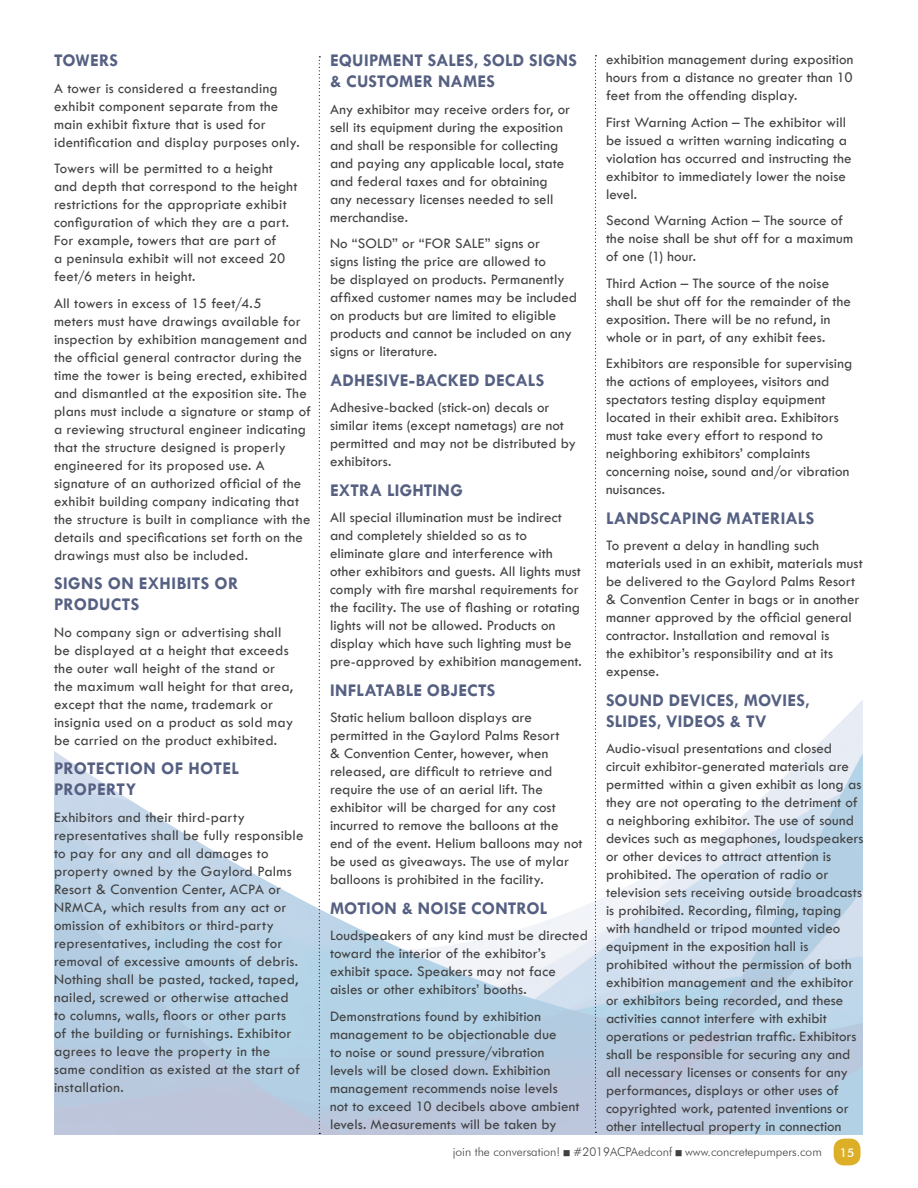
<style>
.page{position:relative;width:918px;height:1188px;background:#fff}
.page>*{position:absolute;margin:0;border:0;box-sizing:border-box;transform-origin:0 0}
.t1{font:700 18px/21px "Tw Cen";letter-spacing:.01em;color:#556082}
.t2{font:15px/18px "Tw Cen";letter-spacing:.01em;color:#414142}
.t3{font:300 12px "Futura BT";color:#414142}
.t4{font:500 12px "Futura BT";color:#fff}
</style>
<div class="page">
<div style="left:834px;top:1139px;width:27px;height:26px;background:#dcaf27;border-radius:11px"></div>
<img style="left:54px;top:700px;width:809px;height:434px">
<svg style="left:319px;top:56px;width:1px;height:1078px"></svg>
<svg style="left:595px;top:55px;width:2px;height:1078px"></svg>
<p class="t1" style="left:54px;top:50px;width:66px">TOWERS</p>
<p class="t2" style="left:54px;top:79px;width:247px">A tower is considered a freestanding exhibit component separate from the main exhibit fixture that is used for identification and display purposes only.</p>
<p class="t2" style="left:54px;top:160px;width:245px">Towers will be permitted to a height and depth that correspond to the height restrictions for the appropriate exhibit configuration of which they are a part.<br>For example, towers that are part of<br>a peninsula exhibit will not exceed 20 feet/6 meters in height.</p>
<p class="t2" style="left:54px;top:294px;width:259px">All towers in excess of 15 feet/4.5<br>meters must have drawings available for inspection by exhibition management and the official general contractor during the time the tower is being erected, exhibited and dismantled at the exposition site. The plans must include a signature or stamp of a reviewing structural engineer indicating that the structure designed is properly engineered for its proposed use. A signature of an authorized official of the exhibit building company indicating that the structure is built in compliance with the details and specifications set forth on the drawings must also be included.</p>
<p class="t1" style="left:54px;top:573px;width:186px">SIGNS ON EXHIBITS OR<br>PRODUCTS</p>
<p class="t2" style="left:54px;top:623px;width:241px">No company sign or advertising shall be displayed at a height that exceeds the outer wall height of the stand or the maximum wall height for that area, except that the name, trademark or insignia used on a product as sold may be carried on the product exhibited.</p>
<p class="t1" style="left:54px;top:758px;width:187px">PROTECTION OF HOTEL<br>PROPERTY</p>
<p class="t2" style="left:54px;top:808px;width:251px">Exhibitors and their third-party representatives shall be fully responsible to pay for any and all damages to property owned by the Gaylord Palms Resort &amp; Convention Center, ACPA or NRMCA, which results from any act or omission of exhibitors or third-party representatives, including the cost for removal of excessive amounts of debris.<br>Nothing shall be pasted, tacked, taped, nailed, screwed or otherwise attached to columns, walls, floors or other parts<br>of the building or furnishings. Exhibitor agrees to leave the property in the same condition as existed at the start of installation.</p>
<p class="t1" style="left:330px;top:50px;width:248px">EQUIPMENT SALES, SOLD SIGNS &amp; CUSTOMER NAMES</p>
<p class="t2" style="left:330px;top:100px;width:242px">Any exhibitor may receive orders for, or sell its equipment during the exposition and shall be responsible for collecting and paying any applicable local, state and federal taxes and for obtaining any necessary licenses needed to sell merchandise.</p>
<p class="t2" style="left:330px;top:235px;width:249px">No “SOLD” or “FOR SALE” signs or<br>signs listing the price are allowed to<br>be displayed on products. Permanently affixed customer names may be included on products but are limited to eligible products and cannot be included on any signs or literature.</p>
<p class="t1" style="left:330px;top:369px;width:216px">ADHESIVE-BACKED DECALS</p>
<p class="t2" style="left:330px;top:399px;width:248px">Adhesive-backed (stick-on) decals or similar items (except nametags) are not permitted and may not be distributed by exhibitors.</p>
<p class="t1" style="left:330px;top:479px;width:134px">EXTRA LIGHTING</p>
<p class="t2" style="left:330px;top:509px;width:253px">All special illumination must be indirect and completely shielded so as to eliminate glare and interference with other exhibitors and guests. All lights must comply with fire marshal requirements for the facility. The use of flashing or rotating lights will not be allowed. Products on display which have such lighting must be pre-approved by exhibition management.</p>
<p class="t1" style="left:330px;top:679px;width:167px">INFLATABLE OBJECTS</p>
<p class="t2" style="left:330px;top:709px;width:254px">Static helium balloon displays are permitted in the Gaylord Palms Resort<br>&amp; Convention Center, however, when released, are difficult to retrieve and require the use of an aerial lift. The exhibitor will be charged for any cost incurred to remove the balloons at the end of the event. Helium balloons may not be used as giveaways. The use of mylar balloons is prohibited in the facility.</p>
<p class="t1" style="left:330px;top:897px;width:219px">MOTION &amp; NOISE CONTROL</p>
<p class="t2" style="left:330px;top:927px;width:259px">Loudspeakers of any kind must be directed toward the interior of the exhibitor’s exhibit space. Speakers may not face aisles or other exhibitors’ booths.</p>
<p class="t2" style="left:330px;top:1007px;width:251px">Demonstrations found by exhibition management to be objectionable due<br>to noise or sound pressure/vibration levels will be closed down. Exhibition management recommends noise levels not to exceed 10 decibels above ambient levels. Measurements will be taken by</p>
<p class="t2" style="left:606px;top:51px;width:249px;text-align:justify">exhibition management during exposition hours from a distance no greater than 10 feet from the offending display.</p>
<p class="t2" style="left:606px;top:113px;width:247px">First Warning Action – The exhibitor will be issued a written warning indicating a violation has occurred and instructing the exhibitor to immediately lower the noise level.</p>
<p class="t2" style="left:606px;top:212px;width:249px">Second Warning Action – The source of the noise shall be shut off for a maximum of one (1) hour.</p>
<p class="t2" style="left:606px;top:274px;width:247px">Third Action – The source of the noise shall be shut off for the remainder of the exposition. There will be no refund, in whole or in part, of any exhibit fees.</p>
<p class="t2" style="left:606px;top:355px;width:248px">Exhibitors are responsible for supervising the actions of employees, visitors and spectators testing display equipment located in their exhibit area. Exhibitors must take every effort to respond to neighboring exhibitors’ complaints concerning noise, sound and/or vibration nuisances.</p>
<p class="t1" style="left:606px;top:507px;width:210px">LANDSCAPING MATERIALS</p>
<p class="t2" style="left:606px;top:537px;width:258px">To prevent a delay in handling such materials used in an exhibit, materials must be delivered to the Gaylord Palms Resort &amp; Convention Center in bags or in another manner approved by the official general contractor. Installation and removal is<br>the exhibitor’s responsibility and at its expense.</p>
<p class="t1" style="left:606px;top:689px;width:205px">SOUND DEVICES, MOVIES,<br>SLIDES, VIDEOS &amp; TV</p>
<p class="t2" style="left:606px;top:740px;width:259px">Audio-visual presentations and closed circuit exhibitor-generated materials are permitted within a given exhibit as long as they are not operating to the detriment of a neighboring exhibitor. The use of sound devices such as megaphones, loudspeakers or other devices to attract attention is prohibited. The operation of radio or television sets receiving outside broadcasts is prohibited. Recording, filming, taping with handheld or tripod mounted video equipment in the exposition hall is prohibited without the permission of both exhibition management and the exhibitor or exhibitors being recorded, and these activities cannot interfere with exhibit operations or pedestrian traffic. Exhibitors shall be responsible for securing any and all necessary licenses or consents for any performances, displays or other uses of copyrighted work, patented inventions or other intellectual property in connection</p>
<p class="t3" style="left:453px;top:1145px;width:370px">join the conversation! ■ #2019ACPAedconf ■ www.concretepumpers.com</p>
<p class="t4" style="left:840px;top:1145px;width:16px">15</p>
</div>
